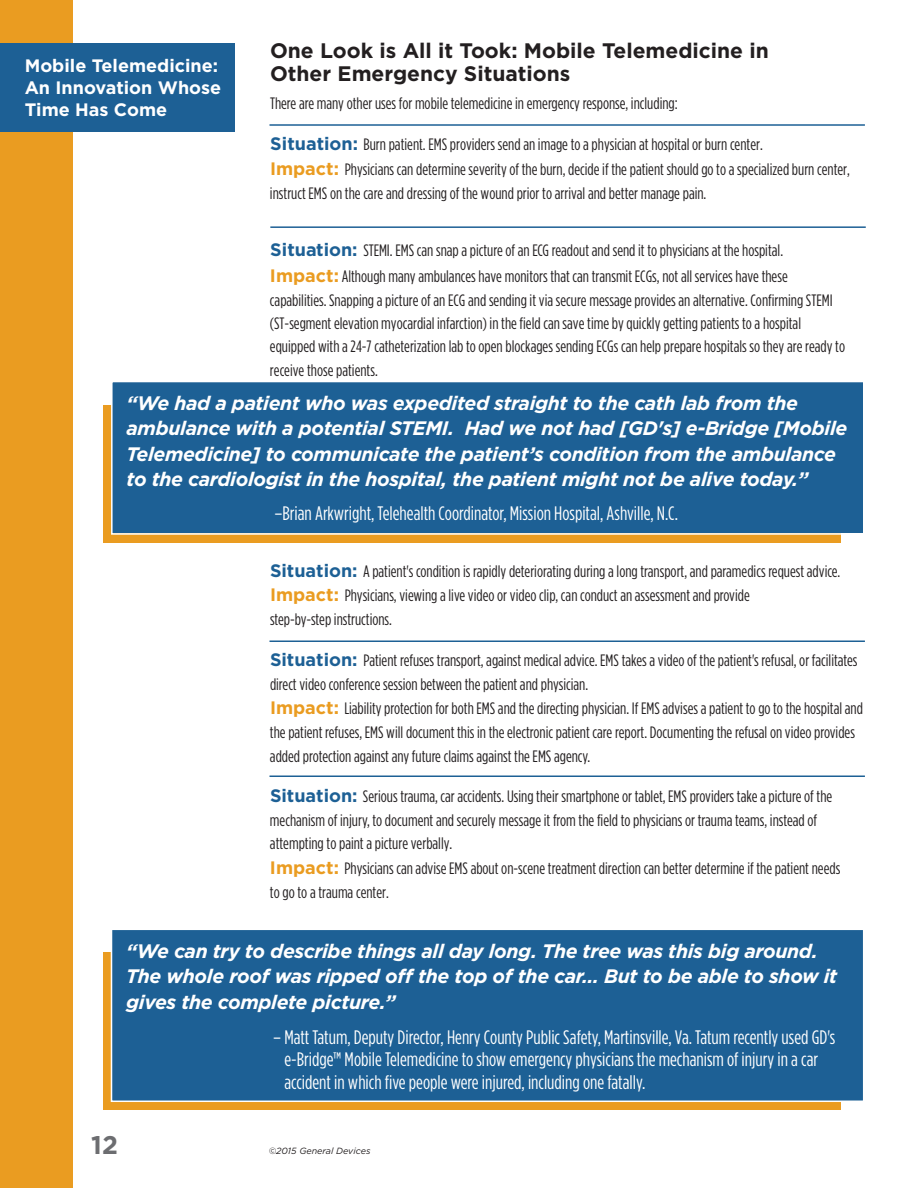
<style>
.page{position:relative;width:918px;height:1188px;background:#fff}
.page>*{position:absolute;margin:0;border:0;box-sizing:border-box;transform-origin:0 0}
.t1{font:700 25.5px "Gotham HTF";color:#6c6d70}
.t2{font:700 21px/22.5px "Gotham HTF";color:#231f20}
.t3{font:italic 700 19.5px/25.5px "Gotham HTF";letter-spacing:-.02em;color:#fff}
.t4{font:condensed 19.5px/22.5px "Gotham HTF";color:#fff}
.t5{font:700 18px/21.6px "Gotham HTF";color:#fff}
.t6{font:condensed 16.5px/24px "Gotham HTF";color:#231f20}
.t7{font:italic 9px "Gotham HTF";color:#231f20}
.s1{font-weight:700;font-stretch:normal;font-size:18px;color:#1d6095}
.s2{font-weight:700;font-stretch:normal;font-size:18px;color:#ea9c21}
</style>
<div class="page">
<div style="left:104px;top:405px;width:737px;height:137px;background:#ea9c21"></div>
<div style="left:113px;top:382px;width:750px;height:151px;background:#1d6095"></div>
<div style="left:111px;top:381px;width:754px;height:154px;border:2px solid #fff"></div>
<div style="left:0;top:0;width:72px;height:1188px;background:#ea9c21"></div>
<div style="left:0;top:43px;width:235px;height:89px;background:#1d6095"></div>
<div style="left:104px;top:953px;width:737px;height:157px;background:#ea9c21"></div>
<div style="left:112px;top:930px;width:751px;height:171px;background:#1d6095"></div>
<div style="left:111px;top:929px;width:753px;height:173px;border:2px solid #fff"></div>
<hr style="left:270px;top:124px;width:595px;height:2px;background:#1d6095">
<hr style="left:270px;top:226px;width:596px;height:2px;background:#1d6095">
<hr style="left:270px;top:640px;width:595px;height:2px;background:#1d6095">
<hr style="left:270px;top:776px;width:595px;height:1px;background:#1d6095">
<p class="t5" style="left:25px;top:55px;width:198px">Mobile Telemedicine:<br>An Innovation Whose<br>Time Has Come</p>
<p class="t2" style="left:270px;top:40px;width:500px">One Look is All it Took: Mobile Telemedicine in<br>Other Emergency Situations</p>
<p class="t6" style="left:270px;top:91px;width:409px">There are many other uses for mobile telemedicine in emergency response, including:</p>
<p class="t6" style="left:270px;top:132px;width:581px;line-height:24.6px"><span class="s1">Situation:</span> Burn patient. EMS providers send an image to a physician at hospital or burn center.<br><span class="s2">Impact:</span> Physicians can determine severity of the burn, decide if the patient should go to a specialized burn center, instruct EMS on the care and dressing of the wound prior to arrival and better manage pain.</p>
<p class="t6" style="left:270px;top:239px;width:577px"><span class="s1">Situation:</span> STEMI. EMS can snap a picture of an ECG readout and send it to physicians at the hospital.<br><span class="s2">Impact:</span> Although many ambulances have monitors that can transmit ECGs, not all services have these capabilities. Snapping a picture of an ECG and sending it via secure message provides an alternative. Confirming STEMI (ST-segment elevation myocardial infarction) in the field can save time by quickly getting patients to a hospital equipped with a 24-7 catheterization lab to open blockages sending ECGs can help prepare hospitals so they are ready to receive those patients.</p>
<p class="t3" style="left:126px;top:390px;width:722px">“We had a patient who was expedited straight to the cath lab from the ambulance with a potential STEMI. Had we not had [GD's] e-Bridge [Mobile Telemedicine] to communicate the patient’s condition from the ambulance to the cardiologist in the hospital, the patient might not be alive today.”</p>
<p class="t4" style="left:275px;top:502px;width:405px">–Brian Arkwright, Telehealth Coordinator, Mission Hospital, Ashville, N.C.</p>
<p class="t6" style="left:270px;top:559px;width:572px"><span class="s1">Situation:</span> A patient's condition is rapidly deteriorating during a long transport, and paramedics request advice.<br><span class="s2">Impact:</span> Physicians, viewing a live video or video clip, can conduct an assessment and provide<br>step-by-step instructions.</p>
<p class="t6" style="left:270px;top:648px;width:594px"><span class="s1">Situation:</span> Patient refuses transport, against medical advice. EMS takes a video of the patient's refusal, or facilitates direct video conference session between the patient and physician.<br><span class="s2">Impact:</span> Liability protection for both EMS and the directing physician. If EMS advises a patient to go to the hospital and the patient refuses, EMS will document this in the electronic patient care report. Documenting the refusal on video provides added protection against any future claims against the EMS agency.</p>
<p class="t6" style="left:270px;top:784px;width:572px"><span class="s1">Situation:</span> Serious trauma, car accidents. Using their smartphone or tablet, EMS providers take a picture of the mechanism of injury, to document and securely message it from the field to physicians or trauma teams, instead of attempting to paint a picture verbally.<br><span class="s2">Impact:</span> Physicians can advise EMS about on-scene treatment direction can better determine if the patient needs to go to a trauma center.</p>
<p class="t3" style="left:126px;top:938px;width:713px">“We can try to describe things all day long. The tree was this big around.<br>The whole roof was ripped off the top of the car… But to be able to show it gives the complete picture.”</p>
<p class="t4" style="left:284px;top:1026px;width:552px;text-indent:-11px">– Matt Tatum, Deputy Director, Henry County Public Safety, Martinsville, Va. Tatum recently used GD's e-Bridge™ Mobile Telemedicine to show emergency physicians the mechanism of injury in a car accident in which five people were injured, including one fatally.</p>
<h1 class="t1" style="left:91px;top:1130px;width:28px">12</h1>
<p class="t7" style="left:269px;top:1145px;width:103px">©2015 General Devices</p>
</div>
